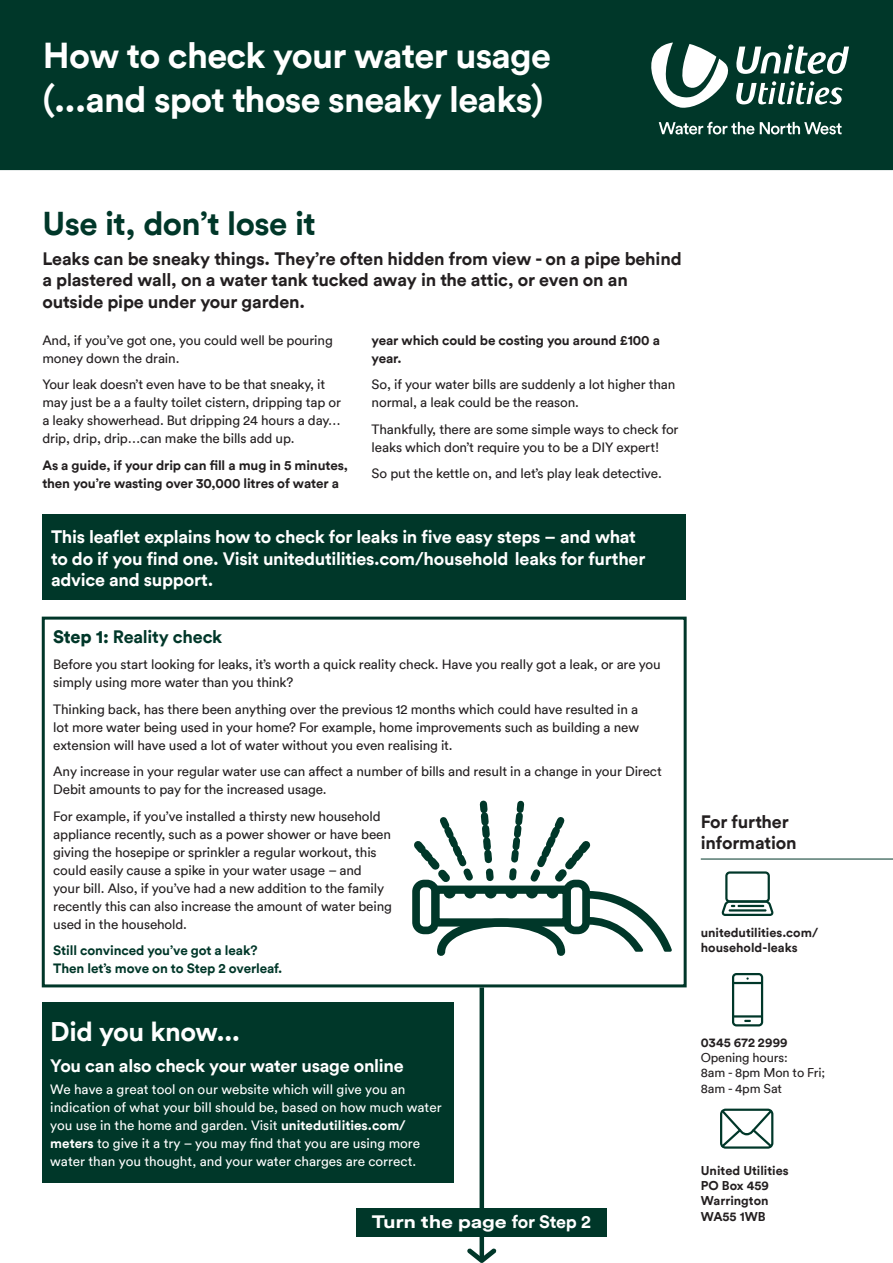
<style>
.page{position:relative;width:893px;height:1263px;background:#fff}
.page>*{position:absolute;margin:0;border:0;box-sizing:border-box;transform-origin:0 0}
.t1{font:700 36px/43.2px "Circular TT";letter-spacing:-.02em;color:#fff}
.t2{font:700 33px "Circular TT";letter-spacing:-.015em;color:#003729}
.t3{font:700 27px "Circular TT";letter-spacing:-.02em;color:#fff}
.t4{font:700 18px "Circular TT";letter-spacing:-.015em;color:#fff}
.t5{font:700 18px/21.6px "Circular TT";letter-spacing:-.01em;color:#231f20}
.t6{font:700 18px "Circular TT";letter-spacing:-.015em;color:#fff;scale:1.2 1}
.t7{font:700 18px "Circular TT";letter-spacing:-.015em;color:#003729}
.t8{font:13.5px/18px "Circular TT";letter-spacing:-.01em;color:#231f20}
.t9{font:13.5px/18px "Circular TT";color:#fff}
.t10{font:700 13.5px "Circular TT";letter-spacing:-.01em;color:#231f20}
.t11{font:700 13.5px/18px "Circular TT";letter-spacing:-.01em;color:#003729}
.t12{font:700 12.75px/15px "Circular TT";color:#231f20}
.t13{font:12.75px/15.3px "Circular TT";letter-spacing:-.01em;color:#231f20}
.s1{font-weight:900}
.s2{font-weight:700}
</style>
<div class="page">
<div style="left:43px;top:515px;width:643px;height:85px;background:#003729"></div>
<div style="left:42px;top:1002px;width:411px;height:181px;background:#003729"></div>
<hr style="left:701px;top:859px;width:192px;height:1px;background:#003729">
<div style="left:0;top:0;width:893px;height:170px;background:#003729"></div>
<svg style="left:651px;top:43px;width:198px;height:66px"></svg>
<div style="left:42px;top:617px;width:645px;height:370px;border:3px solid #003729"></div>
<svg style="left:412px;top:800px;width:260px;height:156px"></svg>
<hr style="left:480px;top:987px;width:4px;height:273px;background:#003729">
<svg style="left:467px;top:1248px;width:29px;height:15px"></svg>
<div style="left:356px;top:1208px;width:251px;height:28px;background:#003729"></div>
<svg style="left:721px;top:871px;width:53px;height:45px"></svg>
<hr style="left:737px;top:905px;width:27px;height:2px;background:#003729">
<hr style="left:729px;top:909px;width:37px;height:2px;background:#003729">
<svg style="left:732px;top:973px;width:31px;height:53px"></svg>
<hr style="left:733px;top:1015px;width:29px;height:2px;background:#003729">
<svg style="left:720px;top:1108px;width:53px;height:41px"></svg>
<h1 class="t1" style="left:43px;top:33px;width:510px">How to check your water usage (...and spot those sneaky leaks)</h1>
<h1 class="t2" style="left:42px;top:202px;width:275px">Use it, don’t lose it</h1>
<h4 class="t5" style="left:42px;top:247px;width:641px">Leaks can be sneaky things. They’re often hidden from view - on a pipe behind</h4>
<p class="t5" style="left:42px;top:269px;width:587px">a plastered wall, on a water tank tucked away in the attic, or even on an outside pipe under your garden.</p>
<p class="t8" style="left:42px;top:331px;width:292px">And, if you’ve got one, you could well be pouring</p>
<p class="t10" style="left:372px;top:331px;width:290px">year which could be costing you around £100 a</p>
<p class="t8" style="left:42px;top:349px;width:139px">money down the drain.</p>
<p class="t10" style="left:372px;top:349px;width:31px">year.</p>
<p class="t8" style="left:42px;top:375px;width:284px">Your leak doesn’t even have to be that sneaky, it</p>
<p class="t8" style="left:372px;top:375px;width:305px">So, if your water bills are suddenly a lot higher than</p>
<p class="t8" style="left:42px;top:393px;width:300px">may just be a a faulty toilet cistern, dripping tap or</p>
<p class="t8" style="left:372px;top:393px;width:209px">normal, a leak could be the reason.</p>
<p class="t8" style="left:42px;top:411px;width:300px">a leaky showerhead. But dripping 24 hours a day…</p>
<p class="t8" style="left:372px;top:420px;width:308px">Thankfully, there are some simple ways to check for</p>
<p class="t8" style="left:42px;top:429px;width:254px">drip, drip, drip…can make the bills add up.</p>
<p class="t8" style="left:372px;top:438px;width:289px">leaks which don’t require you to be a DIY expert!</p>
<h5 class="t10" style="left:42px;top:456px;width:307px">As a guide, if your drip can fill a mug in 5 minutes,</h5>
<p class="t8" style="left:372px;top:464px;width:292px">So put the kettle on, and let’s play leak detective.</p>
<h5 class="t10" style="left:42px;top:474px;width:298px">then you’re wasting over 30,000 litres of water a</h5>
<p class="t4" style="left:51px;top:525px;width:586px">This leaflet explains how to check for leaks in five easy steps – and what</p>
<p class="t4" style="left:51px;top:547px;width:596px">to do if you find one. Visit unitedutilities.com/household leaks for further</p>
<p class="t4" style="left:51px;top:568px;width:164px">advice and support.</p>
<p class="t7" style="left:53px;top:625px;width:171px"><span class="s1">Step 1:</span> Reality check</p>
<p class="t8" style="left:53px;top:655px;width:609px">Before you start looking for leaks, it’s worth a quick reality check. Have you really got a leak, or are you simply using more water than you think?</p>
<p class="t8" style="left:53px;top:700px;width:587px;text-align:justify">Thinking back, has there been anything over the previous 12 months which could have resulted in a lot more water being used in your home? For example, home improvements such as building a new extension will have used a lot of water without you even realising it.</p>
<p class="t8" style="left:53px;top:762px;width:610px">Any increase in your regular water use can affect a number of bills and result in a change in your Direct<br>Debit amounts to pay for the increased usage.</p>
<p class="t8" style="left:53px;top:807px;width:340px">For example, if you’ve installed a thirsty new household appliance recently, such as a power shower or have been giving the hosepipe or sprinkler a regular workout, this could easily cause a spike in your water usage – and<br>your bill. Also, if you’ve had a new addition to the family recently this can also increase the amount of water being used in the household.</p>
<p class="t11" style="left:53px;top:941px;width:231px">Still convinced you’ve got a leak?<br>Then let’s move on to Step 2 overleaf.</p>
<p class="t3" style="left:50px;top:1014px;width:192px">Did you know...</p>
<p class="t4" style="left:50px;top:1054px;width:355px">You can also check your water usage online</p>
<p class="t9" style="left:50px;top:1080px;width:393px">We have a great tool on our website which will give you an indication of what your bill should be, based on how much water you use in the home and garden. Visit <span class="s2">unitedutilities.com/ meters</span> to give it a try – you may find that you are using more water than you thought, and your water charges are correct.</p>
<p class="t6" style="left:372px;top:1210px;width:184px">Turn the page for Step 2</p>
<p class="t5" style="left:701px;top:810px;width:89px">For further</p>
<h4 class="t5" style="left:701px;top:831px;width:97px">information</h4>
<p class="t12" style="left:701px;top:925px;width:119px">unitedutilities.com/ household-leaks</p>
<p class="t12" style="left:701px;top:1034px;width:88px">0345 672 2999</p>
<p class="t13" style="left:701px;top:1049px;width:126px">Opening hours:<br>8am - 8pm Mon to Fri;<br>8am - 4pm Sat</p>
<h6 class="t12" style="left:701px;top:1162px;width:89px">United Utilities</h6>
<p class="t12" style="left:701px;top:1178px;width:70px">PO Box 459</p>
<p class="t12" style="left:701px;top:1193px;width:69px">Warrington</p>
<p class="t12" style="left:701px;top:1208px;width:66px">WA55 1WB</p>
</div>
